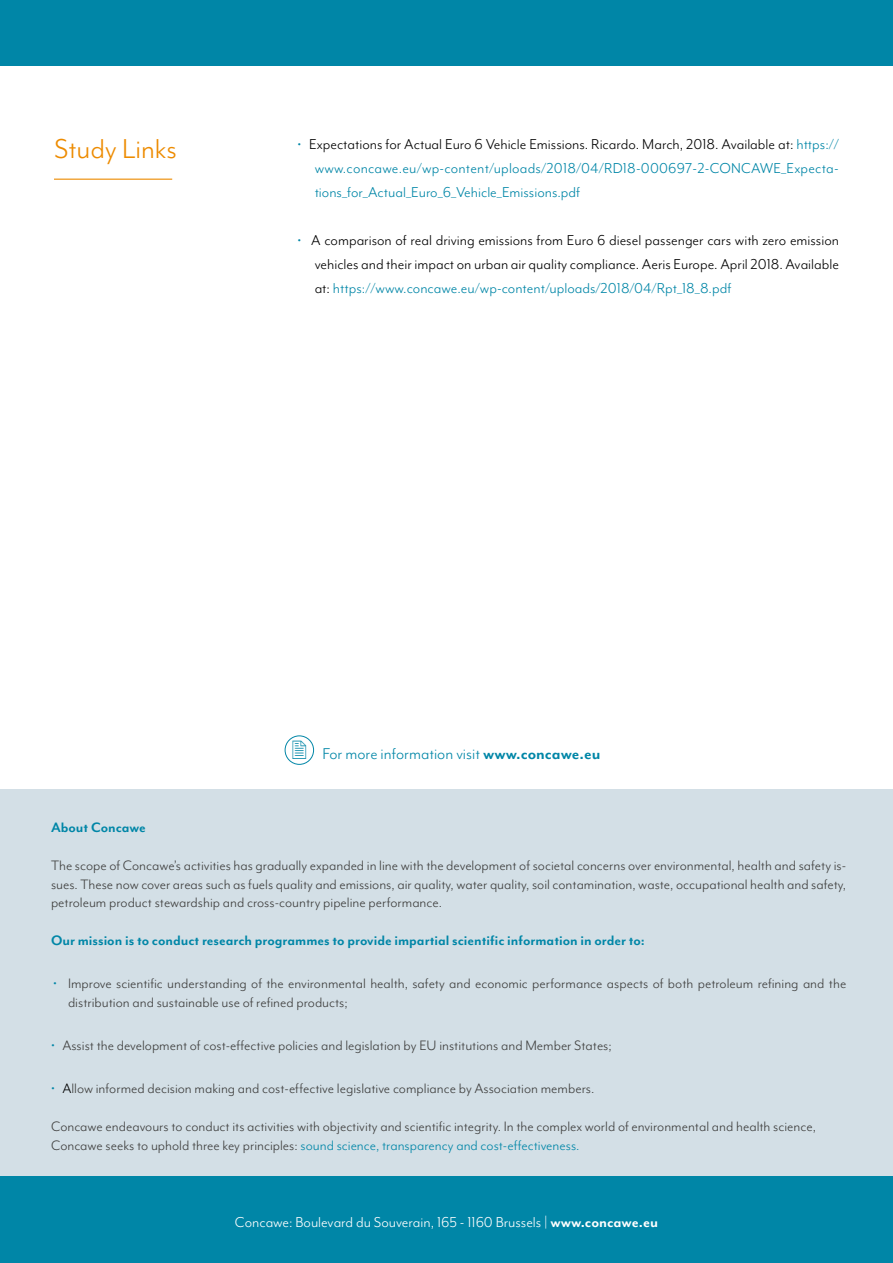
<style>
.page{position:relative;width:893px;height:1263px;background:#fff}
.page>*{position:absolute;margin:0;border:0;box-sizing:border-box;transform-origin:0 0}
.t1{font:31.5px "Mr Eaves Mod OT";color:#ed8b00}
.t2{font:18px "Mr Eaves Mod OT";color:#0086a7}
.t3{font:16.5px/24px "Mr Eaves Mod OT";color:#000;text-align:justify}
.t4{font:16.5px/24px "Mr Eaves Mod OT";color:#0086a7;text-align:justify}
.t5{font:16.5px "Mr Eaves Mod OT";color:#fff}
.t6{font:15.75px/18.9px "Mr Eaves Mod OT";color:#3f3f3e}
.t7{font:700 15.75px "Mr Eaves Mod OT";color:#0086a7}
.s1{color:#000}
.s2{color:#0086a7}
.s3{font-weight:700}
.s4{font-size:16.5px;color:#0086a7}
</style>
<div class="page">
<div style="left:0;top:0;width:893px;height:66px;background:#0086a7"></div>
<div style="left:0;top:1176px;width:893px;height:87px;background:#0086a7"></div>
<div style="left:0;top:789px;width:893px;height:387px;background:#d3dfe6"></div>
<div style="left:285px;top:736px;width:29px;height:28px;border:1px solid #0086a7;border-radius:50%"></div>
<hr style="left:54px;top:179px;width:118px;height:1px;background:#ed8b00">
<h1 class="t1" style="left:54px;top:131px;width:124px">Study Links</h1>
<p class="t4" style="left:315px;top:132px;width:526px;text-indent:-17px">• <span class="s1">Expectations for Actual Euro 6 Vehicle Emissions. Ricardo. March, 2018. Available at:</span> https:// www.concawe.eu/wp-content/uploads/2018/04/RD18-000697-2-CONCAWE_Expecta&shy;tions_for_Actual_Euro_6_Vehicle_Emissions.pdf</p>
<p class="t3" style="left:315px;top:228px;width:526px;text-indent:-17px"><span class="s2">•</span> A comparison of real driving emissions from Euro 6 diesel passenger cars with zero emission vehicles and their impact on urban air quality compliance. Aeris Europe. April 2018. Available at: <span class="s2">https://www.concawe.eu/wp-content/uploads/2018/04/Rpt_18_8.pdf</span></p>
<p class="t2" style="left:323px;top:743px;width:279px">For more information visit <span class="s3">www.concawe.eu</span></p>
<p class="t7" style="left:51px;top:819px;width:96px">About Concawe</p>
<p class="t6" style="left:51px;top:856px;width:797px;text-align:justify">The scope of Concawe’s activities has gradually expanded in line with the development of societal concerns over environmental, health and safety is&shy;sues. These now cover areas such as fuels quality and emissions, air quality, water quality, soil contamination, waste, occupational health and safety, petroleum product stewardship and cross-country pipeline performance.</p>
<p class="t7" style="left:51px;top:932px;width:595px">Our mission is to conduct research programmes to provide impartial scientific information in order to:</p>
<p class="t6" style="left:68px;top:974px;width:780px;text-indent:-15px"><span class="s4">•</span> Improve scientific understanding of the environmental health, safety and economic performance aspects of both petroleum refining and the distribution and sustainable use of refined products;</p>
<p class="t6" style="left:51px;top:1036px;width:562px"><span class="s4">•</span> Assist the development of cost-effective policies and legislation by EU institutions and Member States;</p>
<p class="t6" style="left:51px;top:1079px;width:545px"><span class="s4">•</span> <span class="s1">A</span>llow informed decision making and cost-effective legislative compliance by Association members.</p>
<p class="t6" style="left:51px;top:1116px;width:766px;line-height:19.8px">Concawe endeavours to conduct its activities with objectivity and scientific integrity. In the complex world of environmental and health science,<br>Concawe seeks to uphold three key principles: <span class="s2">sound science, transparency and cost-effectiveness.</span></p>
<p class="t5" style="left:235px;top:1213px;width:424px">Concawe: Boulevard du Souverain, 165 - 1160 Brussels | <span class="s3">www.concawe.eu</span></p>
</div>
